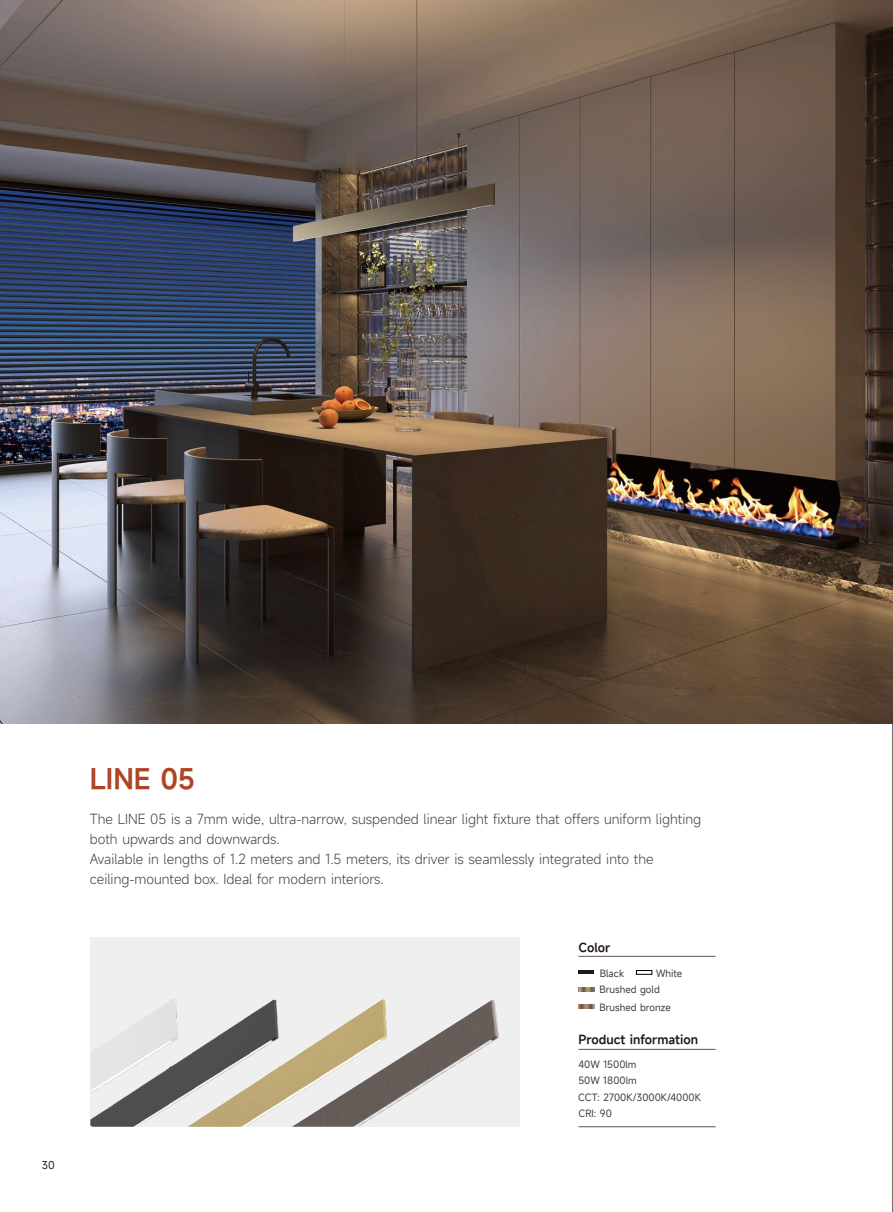
<style>
.page{position:relative;width:893px;height:1212px;background:#fff}
.page>*{position:absolute;margin:0;border:0;box-sizing:border-box;transform-origin:0 0}
.t1{font:600 27px "Mi Sans";color:#ae4423}
.t2{font:300 13.5px/20.2px "Mi Sans";color:#3e3a39}
.t3{font:600 12px "Mi Sans";color:#221815}
.t4{font:10.5px "Mi Sans";color:#221815}
.t5{font:9.75px/15.9px "Mi Sans";color:#3e3a39}
</style>
<div class="page">
<hr style="left:892px;top:0;width:1px;height:1212px;background:#040000">
<img style="left:0;top:0;width:893px;height:724px">
<div style="left:90px;top:938px;width:430px;height:189px;background:#efefef"></div>
<hr style="left:578px;top:1049px;width:138px;height:1px;background:#595757">
<hr style="left:578px;top:1126px;width:138px;height:1px;background:#595757">
<hr style="left:578px;top:956px;width:138px;height:1px;background:#595757">
<hr style="left:578px;top:970px;width:16px;height:4px;background:#221815">
<svg style="left:636px;top:970px;width:16px;height:4px"></svg>
<img style="left:578px;top:988px;width:16px;height:4px">
<img style="left:578px;top:1004px;width:16px;height:4px">
<img style="left:90px;top:1104px;width:83px;height:23px">
<img style="left:91px;top:999px;width:96px;height:105px">
<img style="left:187px;top:999px;width:105px;height:128px">
<img style="left:292px;top:999px;width:207px;height:128px">
<p class="t4" style="left:42px;top:1158px;width:14px">30</p>
<h1 class="t1" style="left:90px;top:761px;width:107px">LINE 05</h1>
<p class="t2" style="left:90px;top:808px;width:613px">The LINE 05 is a 7mm wide, ultra-narrow, suspended linear light fixture that offers uniform lighting both upwards and downwards.<br>Available in lengths of 1.2 meters and 1.5 meters, its driver is seamlessly integrated into the ceiling-mounted box. Ideal for modern interiors.</p>
<p class="t3" style="left:578px;top:939px;width:33px">Color</p>
<p class="t5" style="left:600px;top:965px;width:26px">Black</p>
<p class="t5" style="left:656px;top:965px;width:28px">White</p>
<p class="t5" style="left:599px;top:981px;width:73px;line-height:17.1px">Brushed gold<br>Brushed bronze</p>
<p class="t3" style="left:578px;top:1031px;width:121px">Product information</p>
<p class="t5" style="left:578px;top:1056px;width:60px">40W 1500lm<br>50W 1800lm</p>
<p class="t5" style="left:578px;top:1089px;width:124px">CCT: 2700K/3000K/4000K</p>
<p class="t5" style="left:578px;top:1105px;width:35px">CRI: 90</p>
</div>
